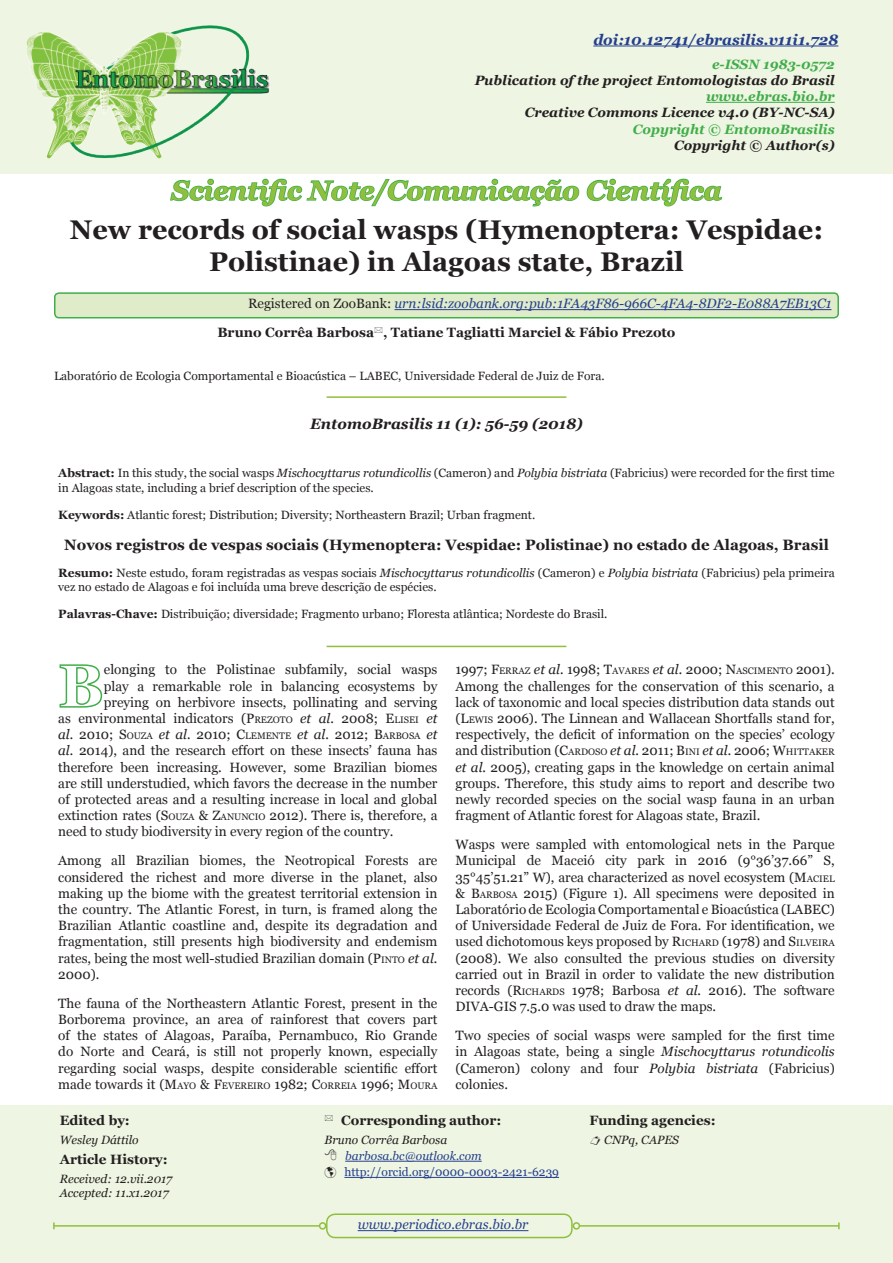
<style>
.page{position:relative;width:893px;height:1263px;background:#fff}
.page>*{position:absolute;margin:0;border:0;box-sizing:border-box;transform-origin:0 0}
.Titulo{font:700 27px/32.4px "Georgia";color:#231f20;text-align:center}
.Subtitulo_Sumario{font:italic 700 27px "Georgia";color:#90bf3e}
.Titulo_Resumo{font:700 15px "Georgia";color:#231f20}
.t1{font:italic 700 15px "Georgia";color:#253f8e}
.t2{font:italic 700 15px "Georgia";color:#231f20}
.t3{font:13.5px/16.2px "Georgia";color:#231f20;text-align:justify}
.t4{font:italic 13.5px "Georgia";color:#253f8e}
.t5{font:italic 700 13.5px "Georgia";color:#231f20}
.Editor_Secao{font:700 13.5px "Georgia";color:#231f20}
.t6{font:italic 700 13.5px "Georgia";color:#40ae49}
.Autores{font:700 13.5px "Georgia";color:#231f20}
.Resumo{font:12px/14.4px "Georgia";color:#231f20}
.Editor_Secao_text{font:italic 12px "Georgia";color:#231f20}
.Editor_Secao_text-2{font:12px "Georgia";color:#253f8e}
.Editor_Secao_text-3{font:italic 12px "Georgia";color:#253f8e}
.t7{font:9.45px "Georgia";color:#231f20}
.s1{font-style:normal;color:#231f20}
.s2{font-weight:700}
.s3{font-style:italic}
.s4{font-style:inherit}
.s5{font-size:9.45px}
.s6{font-style:italic;font-size:13.5px}
.s7{font-size:13.5px}
.s8{color:#231f20}
</style>
<div class="page">
<div style="left:0;top:1106px;width:893px;height:157px;background:#eef5e2"></div>
<div style="left:0;top:0;width:893px;height:173px;background:#eef5e2"></div>
<hr style="left:358px;top:1230px;width:170px;height:1px;background:#253f8e">
<div style="left:326px;top:1213px;width:247px;height:25px;border:2px solid #90bf3e;border-radius:9px"></div>
<img style="left:27px;top:26px;width:243px;height:132px">
<hr style="left:706px;top:102px;width:129px;height:1px;background:#40ae49">
<hr style="left:54px;top:1225px;width:266px;height:1px;background:#90bf3e">
<div style="left:319px;top:1222px;width:7px;height:7px;border:2px solid #90bf3e;border-radius:50%"></div>
<svg style="left:53px;top:1222px;width:2px;height:7px"></svg>
<hr style="left:579px;top:1225px;width:260px;height:1px;background:#90bf3e">
<div style="left:573px;top:1222px;width:7px;height:7px;border:2px solid #90bf3e;border-radius:50%"></div>
<svg style="left:838px;top:1222px;width:2px;height:7px"></svg>
<hr style="left:327px;top:396px;width:239px;height:2px;background:#90bf3e">
<hr style="left:327px;top:646px;width:239px;height:1px;background:#90bf3e">
<svg style="left:59px;top:664px;width:44px;height:44px"></svg>
<hr style="left:593px;top:46px;width:245px;height:1px;background:#253f8e">
<div style="left:55px;top:293px;width:783px;height:25px;background:#dfebc9;border-radius:4px"></div>
<hr style="left:395px;top:309px;width:436px;height:1px;background:#253f8e">
<div style="left:54px;top:292px;width:785px;height:26px;border:2px solid #40ae49;border-radius:4px"></div>
<hr style="left:345px;top:1161px;width:137px;height:1px;background:#253f8e">
<hr style="left:344px;top:1177px;width:215px;height:1px;background:#253f8e">
<svg style="left:170px;top:178px;width:410px;height:29px"></svg>
<svg style="left:586px;top:178px;width:137px;height:29px"></svg>
<p class="t1" style="left:593px;top:30px;width:247px">doi:10.12741/ebrasilis.v11i1.728</p>
<p class="t6" style="left:712px;top:55px;width:124px">e-ISSN 1983-0572</p>
<p class="t5" style="left:475px;top:71px;width:362px">Publication of the project Entomologistas do Brasil</p>
<p class="t6" style="left:706px;top:88px;width:130px">www.ebras.bio.br</p>
<p class="t5" style="left:525px;top:104px;width:311px">Creative Commons Licence v4.0 (BY-NC-SA)</p>
<p class="t6" style="left:633px;top:120px;width:203px">Copyright © EntomoBrasilis</p>
<p class="t5" style="left:674px;top:136px;width:162px">Copyright © Author(s)</p>
<p class="Subtitulo_Sumario" style="left:171px;top:173px;width:552px">Scientific Note/Comunicação Científica</p>
<p class="Titulo" style="left:70px;top:213px;width:755px">New records of social wasps (Hymenoptera: Vespidae:<br>Polistinae) in Alagoas state, Brazil</p>
<p class="t4" style="left:248px;top:295px;width:585px"><span class="s1">Registered on ZooBank:</span> urn:lsid:zoobank.org:pub:1FA43F86-966C-4FA4-8DF2-E088A7EB13C1</p>
<p class="Autores" style="left:217px;top:324px;width:460px">Bruno Corrêa Barbosa , Tatiane Tagliatti Marciel &amp; Fábio Prezoto</p>
<p class="Resumo" style="left:54px;top:369px;width:552px">Laboratório de Ecologia Comportamental e Bioacústica – LABEC, Universidade Federal de Juiz de Fora.</p>
<p class="t2" style="left:310px;top:414px;width:274px">EntomoBrasilis 11 (1): 56-59 (2018)</p>
<p class="Resumo" style="left:58px;top:466px;width:778px"><span class="s2">Abstract:</span> In this study, the social wasps <span class="s3">Mischocyttarus rotundicollis</span> (Cameron) and <span class="s3">Polybia bistriata</span> (Fabricius) were recorded for the first time in Alagoas state, including a brief description of the species.</p>
<p class="Resumo" style="left:58px;top:508px;width:479px"><span class="s2">Keywords:</span> Atlantic forest; Distribution; Diversity; Northeastern Brazil; Urban fragment.</p>
<p class="Titulo_Resumo" style="left:64px;top:535px;width:766px">Novos registros de vespas sociais (Hymenoptera: Vespidae: Polistinae) no estado de Alagoas, Brasil</p>
<p class="Resumo" style="left:58px;top:566px;width:778px"><span class="s2">Resumo:</span> Neste estudo, foram registradas as vespas sociais <span class="s3">Mischocyttarus rotundicollis</span> (Cameron) e <span class="s3">Polybia bistriata</span> (Fabricius) pela primeira vez no estado de Alagoas e foi incluída uma breve descrição de espécies.</p>
<p class="Resumo" style="left:58px;top:607px;width:551px"><span class="s2">Palavras-Chave:</span> Distribuição; diversidade; Fragmento urbano; Floresta atlântica; Nordeste do Brasil.</p>
<p class="t3" style="left:58px;top:662px;width:381px;text-align:right">elonging to the Polistinae subfamily, social wasps<br>play a remarkable role in balancing ecosystems by preying on herbivore insects, pollinating and serving<br>as environmental indicators (<span class="s4">P</span><span class="s5">REZOTO</span> <span class="s3">et al.</span> 2008; <span class="s4">E</span><span class="s5">LISEI</span> <span class="s3">et</span></p>
<p class="t7" style="left:58px;top:730px;width:381px"><span class="s6">al.</span> <span class="s7">2010;</span> <span class="s7">S</span>OUZA <span class="s6">et al.</span> <span class="s7">2010;</span> <span class="s7">C</span>LEMENTE <span class="s6">et al.</span> <span class="s7">2012;</span> <span class="s7">B</span>ARBOSA <span class="s6">et</span></p>
<p class="t3" style="left:58px;top:743px;width:381px"><span class="s3">al.</span> 2014), and the research effort on these insects’ fauna has therefore been increasing. However, some Brazilian biomes are still understudied, which favors the decrease in the number of protected areas and a resulting increase in local and global extinction rates (<span class="s4">S</span><span class="s5">OUZA</span> &amp; <span class="s4">Z</span><span class="s5">ANUNCIO</span> 2012). There is, therefore, a need to study biodiversity in every region of the country.</p>
<p class="t3" style="left:58px;top:853px;width:381px">Among all Brazilian biomes, the Neotropical Forests are considered the richest and more diverse in the planet, also making up the biome with the greatest territorial extension in the country. The Atlantic Forest, in turn, is framed along the Brazilian Atlantic coastline and, despite its degradation and fragmentation, still presents high biodiversity and endemism rates, being the most well-studied Brazilian domain (<span class="s4">P</span><span class="s5">INTO</span> <span class="s3">et al.<br></span>2000).</p>
<p class="t3" style="left:58px;top:995px;width:381px">The fauna of the Northeastern Atlantic Forest, present in the Borborema province, an area of rainforest that covers part of the states of Alagoas, Paraíba, Pernambuco, Rio Grande do Norte and Ceará, is still not properly known, especially regarding social wasps, despite considerable scientific effort made towards it (<span class="s4">M</span><span class="s5">AYO</span> &amp; <span class="s4">F</span><span class="s5">EVEREIRO</span> 1982; <span class="s4">C</span><span class="s5">ORREIA</span> 1996; <span class="s4">M</span><span class="s5">OURA</span></p>
<p class="t3" style="left:455px;top:662px;width:381px">1997; <span class="s4">F</span><span class="s5">ERRAZ</span> <span class="s3">et al.</span> 1998; <span class="s4">T</span><span class="s5">AVARES</span> <span class="s3">et al.</span> 2000; <span class="s4">N</span><span class="s5">ASCIMENTO</span> 2001).<br>Among the challenges for the conservation of this scenario, a lack of taxonomic and local species distribution data stands out (<span class="s4">L</span><span class="s5">EWIS</span> 2006). The Linnean and Wallacean Shortfalls stand for, respectively, the deficit of information on the species’ ecology and distribution (<span class="s4">C</span><span class="s5">ARDOSO</span> <span class="s3">et al.</span> 2011; <span class="s4">B</span><span class="s5">INI</span> <span class="s3">et al.</span> 2006; <span class="s4">W</span><span class="s5">HITTAKER </span><span class="s3">et al.</span> 2005), creating gaps in the knowledge on certain animal groups. Therefore, this study aims to report and describe two newly recorded species on the social wasp fauna in an urban fragment of Atlantic forest for Alagoas state, Brazil.</p>
<p class="t3" style="left:455px;top:837px;width:381px">Wasps were sampled with entomological nets in the Parque Municipal de Maceió city park in 2016 (9°36’37.66” S, 35°45’51.21” W), area characterized as novel ecosystem (<span class="s4">M</span><span class="s5">ACIEL </span><span class="s4">&amp; B</span><span class="s5">ARBOSA</span> <span class="s4">2015</span>) (Figure 1). All specimens were deposited in Laboratório de Ecologia Comportamental e Bioacústica (LABEC) of Universidade Federal de Juiz de Fora. For identification, we used dichotomous keys proposed by <span class="s4">R</span><span class="s5">ICHARD</span> (1978) and <span class="s4">S</span><span class="s5">ILVEIRA </span>(2008). We also consulted the previous studies on diversity carried out in Brazil in order to validate the new distribution records (<span class="s4">R</span><span class="s5">ICHARDS</span> 1978; Barbosa <span class="s3">et al.</span> 2016). The software DIVA-GIS 7.5.0 was used to draw the maps.</p>
<p class="t3" style="left:455px;top:1028px;width:381px">Two species of social wasps were sampled for the first time in Alagoas state, being a single <span class="s3">Mischocyttarus rotundicolis </span>(Cameron) colony and four <span class="s3">Polybia bistriata</span> (Fabricius) colonies.</p>
<p class="Editor_Secao" style="left:60px;top:1112px;width:72px">Edited by:</p>
<p class="Editor_Secao_text" style="left:60px;top:1132px;width:80px">Wesley Dáttilo</p>
<p class="Editor_Secao" style="left:60px;top:1151px;width:109px">Article History:</p>
<p class="Editor_Secao_text" style="left:60px;top:1171px;width:114px">Received: 12.vii.2017</p>
<p class="Editor_Secao_text" style="left:60px;top:1185px;width:110px">Accepted: 11.x1.2017</p>
<p class="Editor_Secao" style="left:341px;top:1112px;width:162px">Corresponding author:</p>
<p class="Editor_Secao_text" style="left:325px;top:1132px;width:124px">Bruno Corrêa Barbosa</p>
<p class="Editor_Secao_text-3" style="left:345px;top:1148px;width:138px">barbosa.bc@outlook.com</p>
<p class="Editor_Secao_text-2" style="left:325px;top:1165px;width:236px"><span class="s8">☑</span> http://orcid.org/0000-0003-2421-6239</p>
<p class="t4" style="left:358px;top:1216px;width:172px">www.periodico.ebras.bio.br</p>
<p class="Editor_Secao" style="left:589px;top:1112px;width:128px">Funding agencies:</p>
<p class="Editor_Secao_text" style="left:604px;top:1132px;width:76px">CNPq, CAPES</p>
</div>
